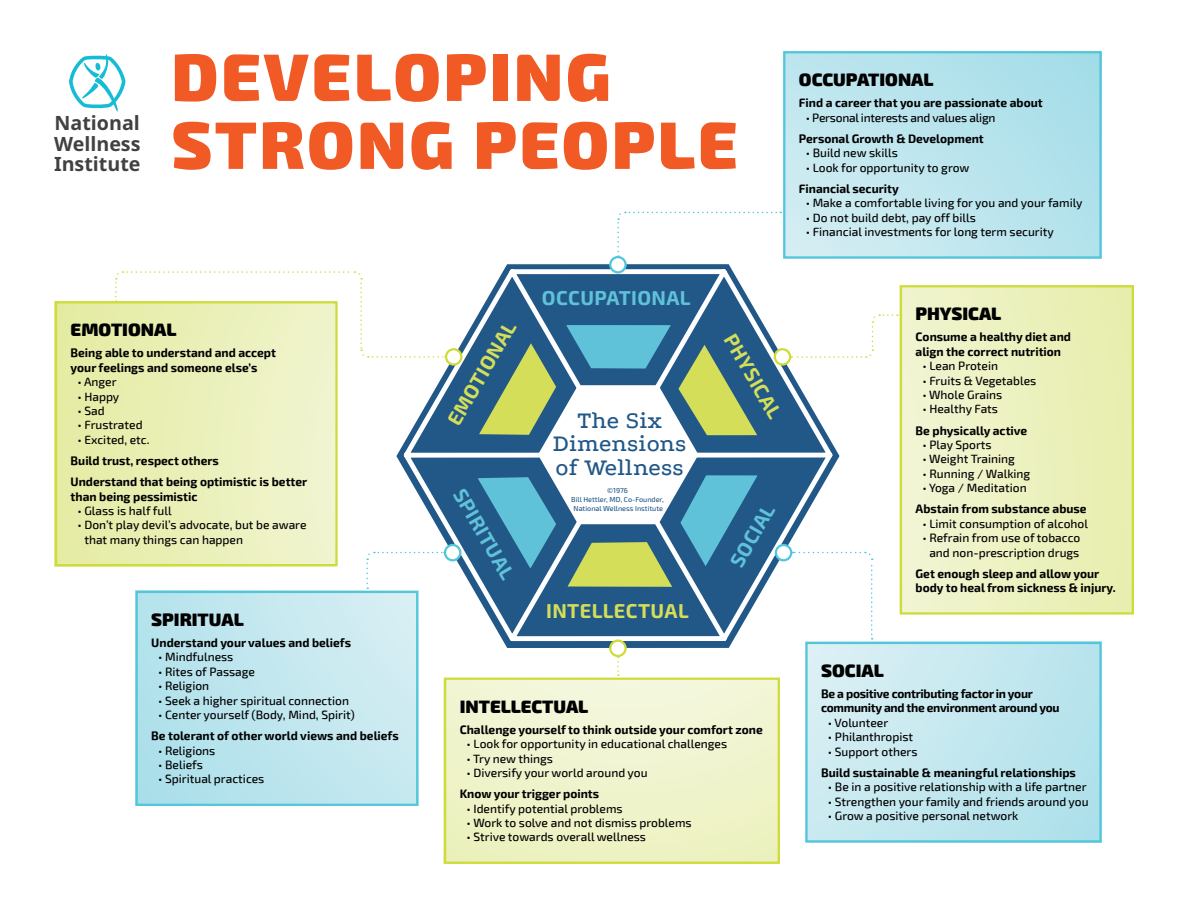
<style>
.page{position:relative;width:1188px;height:918px;background:#fff}
.page>*{position:absolute;margin:0;border:0;box-sizing:border-box;transform-origin:0 0}
.t1{font:900 67.05px/67.9px "Exo 2";letter-spacing:.04em;color:#f15a25}
.t2{font:500 24.6px/23.9px "Podkova";letter-spacing:.01em;color:#215888;text-align:center}
.t3{font:700 20.1px "Exo 2";letter-spacing:.02em;color:#d4de59}
.t4{font:700 20.1px "Exo 2";letter-spacing:.02em;color:#60c2d8}
.t5{font:700 19.65px/20.1px "Noto Sans";color:#414142;text-align:justify}
.t6{font:900 18px "Exo 2";color:#000}
.t7{font:500 12px/21.1px "Exo 2";color:#000}
.t8{font:700 12px/21.1px "Exo 2";color:#000}
.t9{font:700 12px/14.4px "Exo 2";letter-spacing:-.025em;color:#000}
.t10{font:500 12px/21.1px "Exo 2";letter-spacing:-.02em;color:#000}
.t11{font:500 7.2px/8.9px "Exo 2";color:#215888;text-align:center}
.s1{font-weight:700}
.s2{font-weight:500}
</style>
<div class="page">
<div style="left:444px;top:679px;width:336px;height:185px;background:linear-gradient(to bottom,#f4f7dc,#ecf1bf)"></div>
<div style="left:55px;top:301px;width:280px;height:265px;background:linear-gradient(to right,#e5eca2,#f1f4d1)"></div>
<div style="left:136px;top:591px;width:282px;height:215px;background:linear-gradient(to right,#b0e1eb,#d0ecf2)"></div>
<div style="left:783px;top:51px;width:319px;height:208px;background:linear-gradient(to right,#cbeaf1,#abdfea)"></div>
<div style="left:900px;top:285px;width:234px;height:328px;background:linear-gradient(to right,#f1f5d3,#e8eead)"></div>
<div style="left:805px;top:642px;width:297px;height:201px;background:linear-gradient(to right,#d5eef3,#b2e2eb)"></div>
<svg style="left:115px;top:271px;width:273px;height:87px"></svg>
<svg style="left:617px;top:211px;width:164px;height:45px"></svg>
<div style="left:444px;top:678px;width:336px;height:186px;border:2px solid #cddc38"></div>
<div style="left:55px;top:301px;width:283px;height:265px;border:2px solid #cddc38"></div>
<div style="left:783px;top:51px;width:319px;height:208px;border:2px solid #52c6da"></div>
<div style="left:900px;top:285px;width:234px;height:330px;border:2px solid #cddc38"></div>
<div style="left:805px;top:642px;width:297px;height:201px;border:2px solid #52c6da"></div>
<div style="left:136px;top:591px;width:282px;height:215px;border:2px solid #52c6da"></div>
<svg style="left:389px;top:256px;width:458px;height:397px"></svg>
<svg style="left:396px;top:264px;width:444px;height:384px"></svg>
<svg style="left:401px;top:265px;width:435px;height:380px"></svg>
<svg style="left:478px;top:325px;width:280px;height:262px"></svg>
<svg style="left:791px;top:314px;width:107px;height:45px"></svg>
<svg style="left:366px;top:551px;width:79px;height:38px"></svg>
<svg style="left:792px;top:551px;width:81px;height:89px"></svg>
<svg style="left:446px;top:349px;width:15px;height:16px"></svg>
<div style="left:445px;top:348px;width:18px;height:18px;border:2px solid #cddc38;border-radius:50%"></div>
<div style="left:445px;top:545px;width:15px;height:15px;background:#fff;border-radius:50%"></div>
<div style="left:444px;top:544px;width:17px;height:17px;border:2px solid #52c6da;border-radius:50%"></div>
<div style="left:776px;top:545px;width:15px;height:15px;background:#fff;border-radius:50%"></div>
<div style="left:775px;top:544px;width:17px;height:17px;border:2px solid #52c6da;border-radius:50%"></div>
<svg style="left:610px;top:257px;width:16px;height:15px"></svg>
<div style="left:609px;top:256px;width:18px;height:18px;border:2px solid #52c6da;border-radius:50%"></div>
<svg style="left:775px;top:349px;width:15px;height:16px"></svg>
<div style="left:774px;top:348px;width:17px;height:18px;border:2px solid #cddc38;border-radius:50%"></div>
<svg style="left:610px;top:641px;width:16px;height:15px"></svg>
<div style="left:609px;top:640px;width:18px;height:17px;border:2px solid #cddc38;border-radius:50%"></div>
<svg style="left:69px;top:54px;width:56px;height:58px"></svg>
<svg style="left:617px;top:656px;width:2px;height:20px"></svg>
<p class="t5" style="left:54px;top:114px;width:88px">National Wellness Institute</p>
<p class="t1" style="left:171px;top:45px;width:568px">DEVELOPING<br>STRONG PEOPLE</p>
<p class="t6" style="left:799px;top:69px;width:136px">OCCUPATIONAL</p>
<p class="t8" style="left:799px;top:93px;width:245px">Find a career that you are passionate about</p>
<p class="t10" style="left:799px;top:107px;width:198px;text-indent:7px">• Personal interests and values align<br><span class="s1">Personal Growth &amp; Development</span></p>
<p class="t7" style="left:806px;top:143px;width:94px">• Build new skills</p>
<p class="t7" style="left:799px;top:157px;width:172px;text-indent:7px">• Look for opportunity to grow<br><span class="s1">Financial security</span></p>
<p class="t7" style="left:806px;top:193px;width:278px">• Make a comfortable living for you and your family</p>
<p class="t7" style="left:806px;top:207px;width:172px">• Do not build debt, pay off bills</p>
<p class="t7" style="left:806px;top:222px;width:250px">• Financial investments for long term security</p>
<p class="t6" style="left:71px;top:319px;width:107px">EMOTIONAL</p>
<p class="t8" style="left:71px;top:346px;width:207px;line-height:14.4px">Being able to understand and accept your feelings and someone else’s</p>
<p class="t7" style="left:77px;top:372px;width:41px">• Anger</p>
<p class="t7" style="left:77px;top:386px;width:44px">• Happy</p>
<p class="t7" style="left:77px;top:401px;width:29px">• Sad</p>
<p class="t7" style="left:77px;top:415px;width:67px">• Frustrated</p>
<p class="t8" style="left:71px;top:429px;width:238px;text-indent:7px"><span class="s2">• Excited, etc.<br></span>Build trust, respect others<br>Understand that being optimistic is better</p>
<p class="t8" style="left:71px;top:486px;width:128px">than being pessimistic</p>
<p class="t7" style="left:77px;top:500px;width:96px">• Glass is half full</p>
<p class="t7" style="left:84px;top:518px;width:224px;line-height:14.4px;text-indent:-7px">• Don’t play devil’s advocate, but be aware that many things can happen</p>
<p class="t6" style="left:151px;top:609px;width:94px">SPIRITUAL</p>
<p class="t8" style="left:151px;top:633px;width:201px">Understand your values and beliefs</p>
<p class="t7" style="left:158px;top:647px;width:77px">• Mindfulness</p>
<p class="t7" style="left:158px;top:661px;width:98px">• Rites of Passage</p>
<p class="t7" style="left:158px;top:676px;width:53px">• Religion</p>
<p class="t7" style="left:158px;top:690px;width:192px">• Seek a higher spiritual connection</p>
<p class="t8" style="left:151px;top:705px;width:249px;text-indent:7px"><span class="s2">• Center yourself (Body, Mind, Spirit)<br></span>Be tolerant of other world views and beliefs</p>
<p class="t7" style="left:158px;top:740px;width:59px">• Religions</p>
<p class="t7" style="left:158px;top:754px;width:46px">• Beliefs</p>
<p class="t7" style="left:158px;top:769px;width:108px">• Spiritual practices</p>
<p class="t3" style="left:442px;top:418px;width:118px;rotate:-60deg">EMOTIONAL</p>
<p class="t4" style="left:469px;top:484px;width:103px;rotate:60deg">SPIRITUAL</p>
<p class="t4" style="left:542px;top:286px;width:150px">OCCUPATIONAL</p>
<p class="t2" style="left:553px;top:407px;width:135px">The Six<br>Dimensions of Wellness</p>
<p class="t11" style="left:571px;top:486px;width:94px">©1976<br>Bill Hettler, MD, Co-Founder,<br>National Wellness Institute</p>
<p class="t3" style="left:546px;top:599px;width:144px">INTELLECTUAL</p>
<p class="t3" style="left:740px;top:329px;width:96px;rotate:60deg">PHYSICAL</p>
<p class="t4" style="left:725px;top:560px;width:70px;rotate:-60deg">SOCIAL</p>
<p class="t6" style="left:460px;top:695px;width:130px">INTELLECTUAL</p>
<p class="t8" style="left:460px;top:719px;width:305px">Challenge yourself to think outside your comfort zone</p>
<p class="t7" style="left:466px;top:734px;width:262px">• Look for opportunity in educational challenges</p>
<p class="t7" style="left:466px;top:748px;width:88px">• Try new things</p>
<p class="t7" style="left:460px;top:762px;width:189px;text-indent:7px">• Diversify your world around you<br><span class="s1">Know your trigger points</span></p>
<p class="t7" style="left:466px;top:798px;width:158px">• Identify potential problems</p>
<p class="t7" style="left:466px;top:812px;width:227px">• Work to solve and not dismiss problems</p>
<p class="t7" style="left:466px;top:827px;width:181px">• Strive towards overall wellness</p>
<p class="t6" style="left:916px;top:303px;width:87px">PHYSICAL</p>
<p class="t8" style="left:916px;top:330px;width:157px;line-height:14.4px">Consume a healthy diet and align the correct nutrition</p>
<p class="t7" style="left:922px;top:356px;width:77px">• Lean Protein</p>
<p class="t7" style="left:922px;top:370px;width:115px">• Fruits &amp; Vegetables</p>
<p class="t7" style="left:922px;top:384px;width:82px">• Whole Grains</p>
<p class="t8" style="left:916px;top:399px;width:113px;text-indent:7px"><span class="s2">• Healthy Fats<br></span>Be physically active</p>
<p class="t7" style="left:922px;top:434px;width:71px">• Play Sports</p>
<p class="t7" style="left:922px;top:449px;width:94px">• Weight Training</p>
<p class="t7" style="left:922px;top:463px;width:110px">• Running / Walking</p>
<p class="t8" style="left:916px;top:478px;width:173px;text-indent:7px"><span class="s2">• Yoga / Meditation<br></span>Abstain from substance abuse</p>
<p class="t7" style="left:922px;top:513px;width:167px">• Limit consumption of alcohol</p>
<p class="t7" style="left:922px;top:531px;width:160px;line-height:14.4px;text-align:center">• Refrain from use of tobacco and non-prescription drugs</p>
<p class="t8" style="left:916px;top:567px;width:202px;line-height:14.4px">Get enough sleep and allow your body to heal from sickness &amp; injury.</p>
<p class="t6" style="left:821px;top:660px;width:64px">SOCIAL</p>
<p class="t9" style="left:821px;top:687px;width:240px">Be a positive contributing factor in your community and the environment around you</p>
<p class="t7" style="left:828px;top:712px;width:62px">• Volunteer</p>
<p class="t7" style="left:828px;top:727px;width:87px">• Philanthropist</p>
<p class="t8" style="left:821px;top:741px;width:256px;text-indent:7px"><span class="s2">• Support others<br></span>Build sustainable &amp; meaningful relationships</p>
<p class="t7" style="left:828px;top:777px;width:260px">• Be in a positive relationship with a life partner</p>
<p class="t7" style="left:828px;top:791px;width:262px">• Strengthen your family and friends around you</p>
<p class="t7" style="left:828px;top:805px;width:192px">• Grow a positive personal network</p>
</div>
